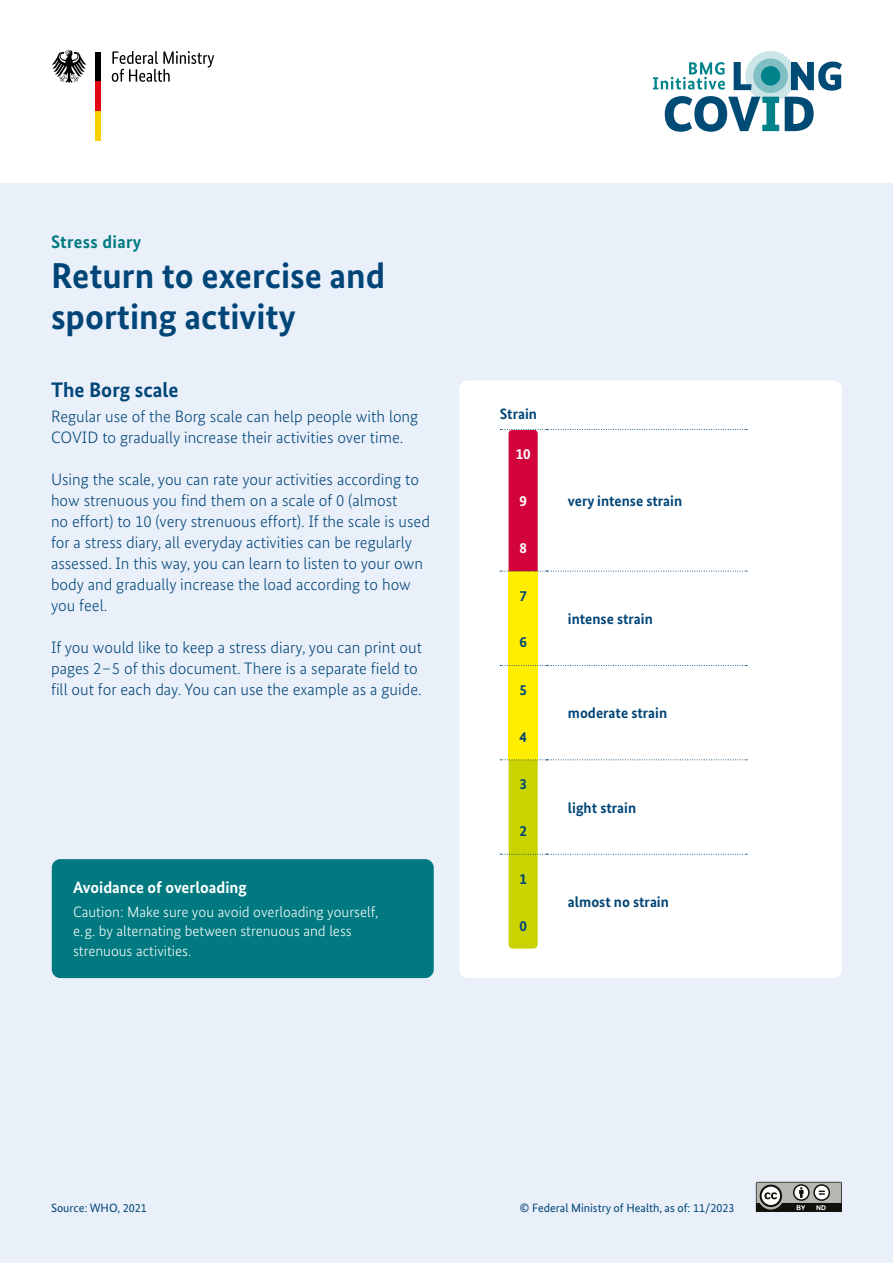
<style>
.page{position:relative;width:893px;height:1263px;background:#eaf0fa}
.page>*{position:absolute;margin:0;border:0;box-sizing:border-box;transform-origin:0 0}
.H2_-_Headline{font:700 36px/40.5px "Bundes Sans";color:#004577}
.H3_-_Headline_Fließtext{font:700 21px "Bundes Sans";color:#004577}
.H1_-_Preline{font:700 18px "Bundes Sans";letter-spacing:.02em;color:#007a80}
.P_-_Fließtext{font:300 16.5px/21px "Bundes Sans";color:#004577}
.H4_-_Headline_Fließtext_Kasten{font:700 16.5px "Bundes Sans";color:#fff}
.P_-_Fließtext_Kasten{font:300 15px/19.5px "Bundes Sans";color:#fff}
.P_-_Fließtext_Kasten-2{font:700 15px "Bundes Sans";color:#004577}
.P_-_Fließtext_Kasten-3{font:700 15px "Bundes Sans";color:#fff}
.P_-_Zusatzinfos{font:12px "Bundes Sans";color:#004577}
</style>
<div class="page">
<div style="left:459px;top:381px;width:383px;height:597px;background:#fff;border-radius:9px"></div>
<div style="left:509px;top:571px;width:29px;height:189px;background:#fe0"></div>
<svg style="left:500px;top:429px;width:247px;height:143px"></svg>
<svg style="left:500px;top:665px;width:247px;height:1px"></svg>
<svg style="left:500px;top:759px;width:247px;height:189px"></svg>
<div style="left:52px;top:859px;width:382px;height:119px;background:#007a80;border-radius:9px"></div>
<svg style="left:756px;top:1182px;width:86px;height:30px;background:#7f807b"></svg>
<div style="left:0;top:0;width:893px;height:183px;background:#fff"></div>
<div style="left:745px;top:51px;width:51px;height:50px;background:#cce6e8;border-radius:50%"></div>
<div style="left:753px;top:59px;width:35px;height:34px;background:#80c0c5;border-radius:50%"></div>
<div style="left:761px;top:66px;width:19px;height:20px;background:#00828b;border-radius:50%"></div>
<svg style="left:665px;top:96px;width:114px;height:36px"></svg>
<svg style="left:785px;top:97px;width:29px;height:34px"></svg>
<svg style="left:734px;top:62px;width:17px;height:28px"></svg>
<svg style="left:791px;top:62px;width:51px;height:29px"></svg>
<svg style="left:653px;top:62px;width:72px;height:28px"></svg>
<svg style="left:52px;top:50px;width:34px;height:33px"></svg>
<div style="left:95px;top:52px;width:6px;height:30px;background:#000"></div>
<div style="left:95px;top:81px;width:6px;height:30px;background:#e30613"></div>
<div style="left:95px;top:111px;width:6px;height:30px;background:#f8d200"></div>
<svg style="left:112px;top:51px;width:102px;height:31px"></svg>
<h1 class="H1_-_Preline" style="left:51px;top:231px;width:92px">Stress diary</h1>
<h2 class="H2_-_Headline" style="left:51px;top:256px;width:336px">Return to exercise and sporting activity</h2>
<h3 class="H3_-_Headline_Fließtext" style="left:51px;top:377px;width:129px">The Borg scale</h3>
<p class="P_-_Fließtext" style="left:51px;top:406px;width:369px">Regular use of the Borg scale can help people with long<br>COVID to gradually increase their activities over time.</p>
<p class="P_-_Fließtext" style="left:51px;top:469px;width:380px">Using the scale, you can rate your activities according to how strenuous you find them on a scale of 0 (almost<br>no effort) to 10 (very strenuous effort). If the scale is used for a stress diary, all everyday activities can be regularly assessed. In this way, you can learn to listen to your own body and gradually increase the load according to how you feel.</p>
<p class="P_-_Fließtext" style="left:51px;top:637px;width:372px">If you would like to keep a stress diary, you can print out pages 2–5 of this document. There is a separate field to fill out for each day. You can use the example as a guide.</p>
<h4 class="H4_-_Headline_Fließtext_Kasten" style="left:73px;top:878px;width:175px">Avoidance of overloading</h4>
<p class="P_-_Fließtext_Kasten" style="left:73px;top:902px;width:307px">Caution: Make sure you avoid overloading yourself, e.g. by alternating between strenuous and less strenuous activities.</p>
<p class="P_-_Fließtext_Kasten-2" style="left:500px;top:405px;width:39px">Strain</p>
<p class="P_-_Fließtext_Kasten-3" style="left:516px;top:445px;width:16px">10</p>
<p class="P_-_Fließtext_Kasten-3" style="left:519px;top:492px;width:9px">9</p>
<p class="P_-_Fließtext_Kasten-2" style="left:568px;top:492px;width:116px">very intense strain</p>
<p class="P_-_Fließtext_Kasten-3" style="left:519px;top:539px;width:9px">8</p>
<p class="P_-_Fließtext_Kasten-2" style="left:519px;top:587px;width:9px">7</p>
<p class="P_-_Fließtext_Kasten-2" style="left:568px;top:610px;width:86px">intense strain</p>
<p class="P_-_Fließtext_Kasten-2" style="left:519px;top:634px;width:9px">6</p>
<p class="P_-_Fließtext_Kasten-2" style="left:519px;top:681px;width:9px">5</p>
<p class="P_-_Fließtext_Kasten-2" style="left:568px;top:705px;width:101px">moderate strain</p>
<p class="P_-_Fließtext_Kasten-2" style="left:519px;top:728px;width:9px">4</p>
<p class="P_-_Fließtext_Kasten-2" style="left:519px;top:775px;width:9px">3</p>
<p class="P_-_Fließtext_Kasten-2" style="left:568px;top:799px;width:70px">light strain</p>
<p class="P_-_Fließtext_Kasten-2" style="left:519px;top:822px;width:9px">2</p>
<p class="P_-_Fließtext_Kasten-2" style="left:519px;top:870px;width:9px">1</p>
<p class="P_-_Fließtext_Kasten-2" style="left:568px;top:893px;width:103px">almost no strain</p>
<p class="P_-_Fließtext_Kasten-2" style="left:519px;top:917px;width:9px">0</p>
<p class="P_-_Zusatzinfos" style="left:51px;top:1201px;width:97px">Source: WHO, 2021</p>
<p class="P_-_Zusatzinfos" style="left:520px;top:1201px;width:216px">© Federal Ministry of Health, as of: 11/2023</p>
</div>
